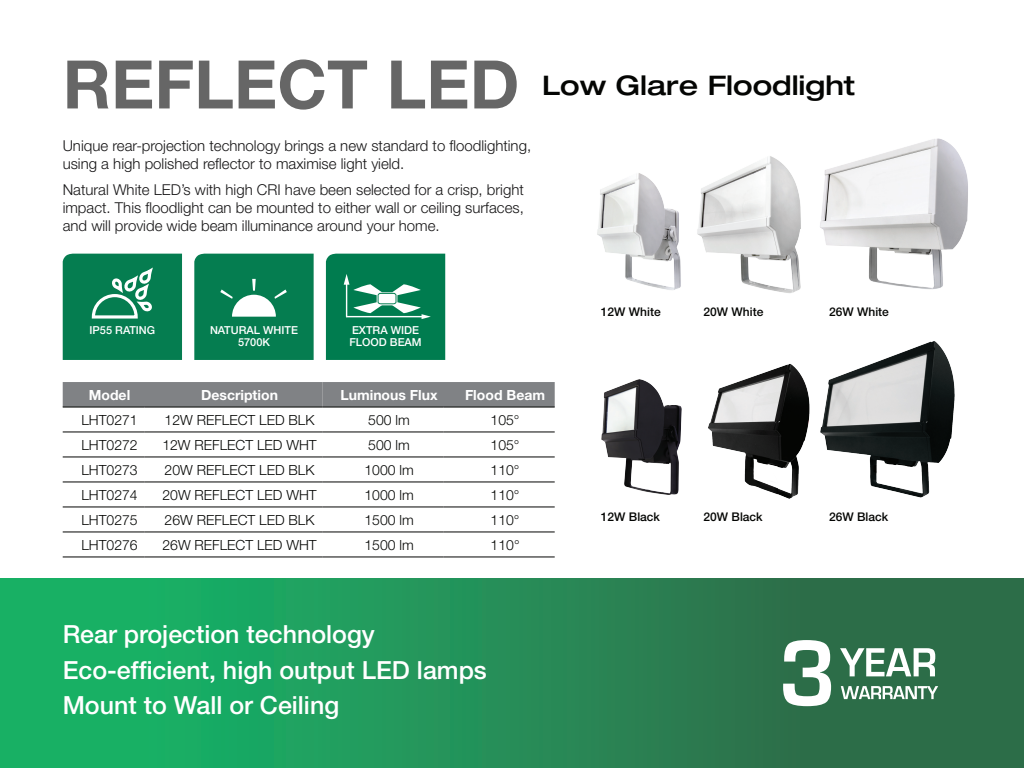
<style>
.page{position:relative;width:1024px;height:768px;background:#fff}
.page>*{position:absolute;margin:0;border:0;box-sizing:border-box;transform-origin:0 0}
.t1{font:700 67px "Helvetica Neue";color:#666}
.t2{font:500 expanded 27px "Helvetica Neue";color:#040503}
.t3{font:500 25px/35.7px "Helvetica Neue";color:#fff}
.t4{font:300 15px/18px "Helvetica Neue";color:#171617}
.t5{font:300 14px "Helvetica Neue";color:#040503}
.t6{font:700 14px "Helvetica Neue";color:#fff}
.t7{font:500 12px "Helvetica Neue";color:#040503}
.t8{font:500 11px/12px "Helvetica Neue";color:#fff}
</style>
<div class="page">
<div style="left:0;top:578px;width:1024px;height:190px;background:linear-gradient(to right,#17b969,#326244)"></div>
<svg style="left:63px;top:254px;width:119px;height:106px;background:#15855b"></svg>
<svg style="left:194px;top:254px;width:120px;height:106px;background:#18875d"></svg>
<svg style="left:326px;top:254px;width:119px;height:106px;background:#14865d"></svg>
<svg style="left:841px;top:686px;width:97px;height:13px"></svg>
<svg style="left:783px;top:640px;width:48px;height:66px"></svg>
<svg style="left:840px;top:648px;width:95px;height:28px"></svg>
<div style="left:63px;top:382px;width:492px;height:25px;background:#808285"></div>
<hr style="left:63px;top:432px;width:82px;height:1px;background:#040503">
<hr style="left:145px;top:432px;width:178px;height:1px;background:#040503">
<hr style="left:323px;top:432px;width:121px;height:1px;background:#040503">
<hr style="left:444px;top:432px;width:111px;height:1px;background:#040503">
<hr style="left:63px;top:457px;width:82px;height:1px;background:#040503">
<hr style="left:145px;top:457px;width:178px;height:1px;background:#040503">
<hr style="left:323px;top:457px;width:121px;height:1px;background:#040503">
<hr style="left:444px;top:457px;width:111px;height:1px;background:#040503">
<hr style="left:63px;top:482px;width:82px;height:1px;background:#040503">
<hr style="left:145px;top:482px;width:178px;height:1px;background:#040503">
<hr style="left:323px;top:482px;width:121px;height:1px;background:#040503">
<hr style="left:444px;top:482px;width:111px;height:1px;background:#040503">
<hr style="left:63px;top:507px;width:82px;height:1px;background:#040503">
<hr style="left:145px;top:507px;width:178px;height:1px;background:#040503">
<hr style="left:323px;top:507px;width:121px;height:1px;background:#040503">
<hr style="left:444px;top:507px;width:111px;height:1px;background:#040503">
<hr style="left:63px;top:532px;width:82px;height:1px;background:#040503">
<hr style="left:145px;top:532px;width:178px;height:1px;background:#040503">
<hr style="left:323px;top:532px;width:121px;height:1px;background:#040503">
<hr style="left:444px;top:532px;width:111px;height:1px;background:#040503">
<hr style="left:63px;top:557px;width:82px;height:1px;background:#040503">
<hr style="left:145px;top:557px;width:178px;height:1px;background:#040503">
<hr style="left:323px;top:557px;width:121px;height:1px;background:#040503">
<hr style="left:444px;top:557px;width:111px;height:1px;background:#040503">
<hr style="left:63px;top:407px;width:82px;height:1px;background:#040503">
<hr style="left:145px;top:407px;width:178px;height:1px;background:#040503">
<hr style="left:323px;top:407px;width:121px;height:1px;background:#040503">
<hr style="left:444px;top:407px;width:111px;height:1px;background:#040503">
<img style="left:601px;top:379px;width:81px;height:116px">
<img style="left:708px;top:364px;width:102px;height:135px">
<img style="left:820px;top:341px;width:135px;height:157px">
<img style="left:597px;top:173px;width:84px;height:117px">
<img style="left:697px;top:156px;width:104px;height:137px">
<img style="left:820px;top:138px;width:148px;height:152px">
<h1 class="t1" style="left:63px;top:43px;width:458px">REFLECT LED</h1>
<p class="t4" style="left:63px;top:136px;width:470px">Unique rear-projection technology brings a new standard to floodlighting, using a high polished reflector to maximise light yield.</p>
<p class="t4" style="left:63px;top:180px;width:463px;text-align:justify">Natural White LED’s with high CRI have been selected for a crisp, bright impact. This floodlight can be mounted to either wall or ceiling surfaces, and will provide wide beam illuminance around your home.</p>
<h2 class="t2" style="left:542px;top:69px;width:314px">Low Glare Floodlight</h2>
<p class="t8" style="left:90px;top:324px;width:67px">IP55 RATING</p>
<p class="t8" style="left:210px;top:324px;width:90px;text-align:center">NATURAL WHITE<br>5700K</p>
<p class="t8" style="left:349px;top:324px;width:74px">EXTRA WIDE<br>FLOOD BEAM</p>
<p class="t7" style="left:601px;top:304px;width:61px">12W White</p>
<p class="t7" style="left:704px;top:304px;width:61px">20W White</p>
<p class="t7" style="left:829px;top:304px;width:61px">26W White</p>
<p class="t6" style="left:89px;top:386px;width:43px">Model</p>
<p class="t6" style="left:201px;top:386px;width:78px">Description</p>
<p class="t6" style="left:340px;top:386px;width:99px">Luminous Flux</p>
<p class="t6" style="left:465px;top:386px;width:82px">Flood Beam</p>
<p class="t5" style="left:81px;top:411px;width:58px">LHT0271</p>
<p class="t5" style="left:165px;top:411px;width:151px">12W REFLECT LED BLK</p>
<p class="t5" style="left:368px;top:411px;width:43px">500 lm</p>
<p class="t5" style="left:491px;top:411px;width:30px">105°</p>
<p class="t5" style="left:81px;top:436px;width:58px">LHT0272</p>
<p class="t5" style="left:162px;top:436px;width:156px">12W REFLECT LED WHT</p>
<p class="t5" style="left:368px;top:436px;width:43px">500 lm</p>
<p class="t5" style="left:491px;top:436px;width:30px">105°</p>
<p class="t5" style="left:81px;top:461px;width:58px">LHT0273</p>
<p class="t5" style="left:165px;top:461px;width:151px">20W REFLECT LED BLK</p>
<p class="t5" style="left:364px;top:461px;width:51px">1000 lm</p>
<p class="t5" style="left:491px;top:461px;width:30px">110°</p>
<p class="t5" style="left:81px;top:486px;width:58px">LHT0274</p>
<p class="t5" style="left:162px;top:486px;width:156px">20W REFLECT LED WHT</p>
<p class="t5" style="left:364px;top:486px;width:51px">1000 lm</p>
<p class="t5" style="left:491px;top:486px;width:30px">110°</p>
<p class="t5" style="left:81px;top:511px;width:58px">LHT0275</p>
<p class="t5" style="left:165px;top:511px;width:151px">26W REFLECT LED BLK</p>
<p class="t5" style="left:364px;top:511px;width:51px">1500 lm</p>
<p class="t5" style="left:491px;top:511px;width:30px">110°</p>
<p class="t5" style="left:81px;top:536px;width:58px">LHT0276</p>
<p class="t5" style="left:162px;top:536px;width:156px">26W REFLECT LED WHT</p>
<p class="t5" style="left:364px;top:536px;width:51px">1500 lm</p>
<p class="t5" style="left:491px;top:536px;width:30px">110°</p>
<h3 class="t3" style="left:63px;top:616px;width:426px">Rear projection technology<br>Eco-efficient, high output LED lamps<br>Mount to Wall or Ceiling</h3>
<p class="t7" style="left:601px;top:509px;width:61px">12W Black</p>
<p class="t7" style="left:704px;top:509px;width:61px">20W Black</p>
<p class="t7" style="left:829px;top:509px;width:61px">26W Black</p>
</div>
